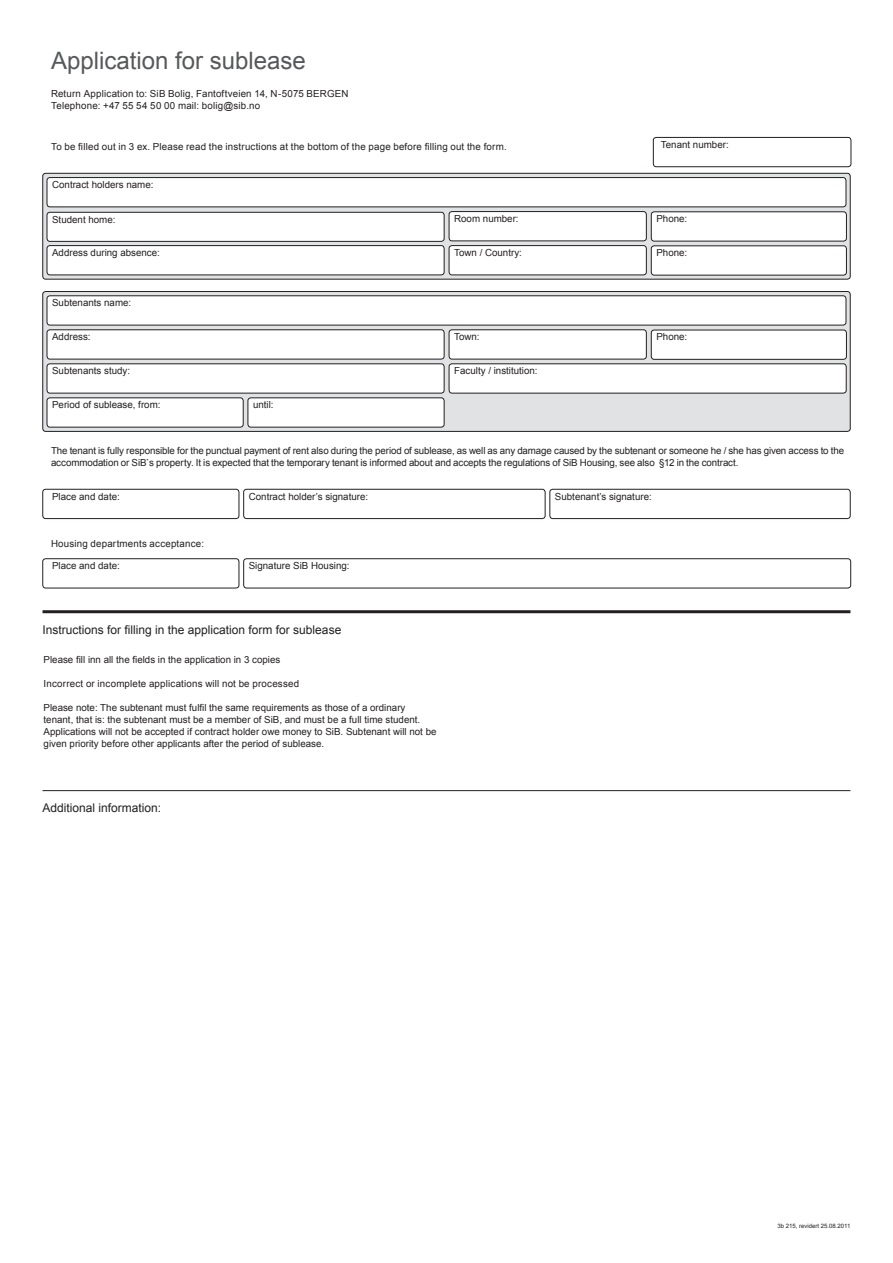
<style>
.page{position:relative;width:893px;height:1263px;background:#fff}
.page>*{position:absolute;margin:0;border:0;box-sizing:border-box;transform-origin:0 0}
.t1{font:24px "Arial";color:#57585a}
.t2{font:12px "Arial";color:#231f20}
.brødtekst_6_5_pt{font:9.75px/12px "Arial";color:#231f20}
.brødtekst_6_5_pt-2{font:9.75px/12px "Arial";letter-spacing:.02em;color:#231f20}
.Tekstboks_indre__ven{font:9.75px "Arial";color:#231f20}
.Tekstboks_ytre__vens{font:9.75px "Arial";color:#231f20}
.Tekstboks_indre__ven-2{font:9.6px "Arial";color:#231f20}
.t3{font:6px "Arial";color:#231f20}
</style>
<div class="page">
<svg style="left:43px;top:173px;width:807px;height:106px;background:#c9cacb"></svg>
<div style="left:43px;top:173px;width:807px;height:106px;border:1px solid #231f20;border-radius:3px"></div>
<div style="left:47px;top:212px;width:397px;height:29px;background:#fff;border-radius:3px"></div>
<div style="left:47px;top:212px;width:397px;height:30px;border:1px solid #231f20;border-radius:3px"></div>
<div style="left:47px;top:178px;width:799px;height:29px;background:#fff;border-radius:3px"></div>
<div style="left:47px;top:177px;width:799px;height:30px;border:1px solid #231f20;border-radius:3px"></div>
<div style="left:653px;top:137px;width:198px;height:30px;border:1px solid #231f20;border-radius:3px"></div>
<div style="left:47px;top:246px;width:397px;height:29px;background:#fff;border-radius:3px"></div>
<div style="left:47px;top:245px;width:397px;height:30px;border:1px solid #231f20;border-radius:3px"></div>
<div style="left:449px;top:246px;width:197px;height:29px;background:#fff;border-radius:3px"></div>
<div style="left:449px;top:245px;width:198px;height:30px;border:1px solid #231f20;border-radius:3px"></div>
<div style="left:651px;top:246px;width:195px;height:29px;background:#fff;border-radius:3px"></div>
<div style="left:651px;top:246px;width:196px;height:29px;border:1px solid #231f20;border-radius:3px"></div>
<svg style="left:43px;top:291px;width:807px;height:140px;background:#c9c9cb"></svg>
<div style="left:43px;top:291px;width:807px;height:141px;border:1px solid #231f20;border-radius:3px"></div>
<div style="left:47px;top:296px;width:799px;height:29px;background:#fff;border-radius:3px"></div>
<div style="left:47px;top:296px;width:799px;height:29px;border:1px solid #231f20;border-radius:3px"></div>
<div style="left:47px;top:330px;width:397px;height:29px;background:#fff;border-radius:3px"></div>
<div style="left:47px;top:330px;width:397px;height:29px;border:1px solid #231f20;border-radius:3px"></div>
<div style="left:449px;top:330px;width:197px;height:29px;background:#fff;border-radius:3px"></div>
<div style="left:449px;top:330px;width:198px;height:29px;border:1px solid #231f20;border-radius:3px"></div>
<div style="left:651px;top:330px;width:195px;height:29px;background:#fff;border-radius:3px"></div>
<div style="left:651px;top:330px;width:196px;height:30px;border:1px solid #231f20;border-radius:3px"></div>
<div style="left:47px;top:364px;width:397px;height:29px;background:#fff;border-radius:3px"></div>
<div style="left:47px;top:364px;width:397px;height:29px;border:1px solid #231f20;border-radius:3px"></div>
<div style="left:449px;top:364px;width:397px;height:29px;background:#fff;border-radius:3px"></div>
<div style="left:449px;top:364px;width:397px;height:29px;border:1px solid #231f20;border-radius:3px"></div>
<div style="left:47px;top:398px;width:196px;height:29px;background:#fff;border-radius:3px"></div>
<div style="left:47px;top:398px;width:196px;height:29px;border:1px solid #231f20;border-radius:3px"></div>
<div style="left:248px;top:398px;width:196px;height:29px;background:#fff;border-radius:3px"></div>
<div style="left:248px;top:398px;width:196px;height:29px;border:1px solid #231f20;border-radius:3px"></div>
<div style="left:243px;top:489px;width:302px;height:30px;border:1px solid #231f20;border-radius:3px"></div>
<div style="left:43px;top:489px;width:196px;height:30px;border:1px solid #231f20;border-radius:3px"></div>
<div style="left:550px;top:489px;width:300px;height:30px;border:1px solid #231f20;border-radius:3px"></div>
<div style="left:243px;top:558px;width:608px;height:30px;border:1px solid #231f20;border-radius:3px"></div>
<div style="left:43px;top:558px;width:196px;height:30px;border:1px solid #231f20;border-radius:3px"></div>
<hr style="left:43px;top:610px;width:807px;height:3px;background:#231f20">
<hr style="left:43px;top:790px;width:807px;height:1px;background:#231f20">
<div style="left:449px;top:212px;width:197px;height:29px;background:#fff;border-radius:3px"></div>
<div style="left:449px;top:211px;width:198px;height:30px;border:1px solid #231f20;border-radius:3px"></div>
<div style="left:651px;top:212px;width:195px;height:29px;background:#fff;border-radius:3px"></div>
<div style="left:651px;top:212px;width:196px;height:29px;border:1px solid #231f20;border-radius:3px"></div>
<p class="t1" style="left:51px;top:45px;width:256px">Application for sublease</p>
<p class="brødtekst_6_5_pt-2" style="left:51px;top:88px;width:299px">Return Application to: SiB Bolig, Fantoftveien 14, N-5075 BERGEN<br>Telephone: +47 55 54 50 00 mail: bolig@sib.no</p>
<p class="brødtekst_6_5_pt-2" style="left:51px;top:141px;width:457px">To be filled out in 3 ex. Please read the instructions at the bottom of the page before filling out the form.</p>
<p class="Tekstboks_indre__ven" style="left:52px;top:178px;width:103px">Contract holders name:</p>
<p class="Tekstboks_indre__ven" style="left:661px;top:138px;width:69px">Tenant number:</p>
<p class="Tekstboks_indre__ven-2" style="left:52px;top:213px;width:65px">Student home:</p>
<p class="Tekstboks_indre__ven" style="left:454px;top:212px;width:66px">Room number:</p>
<p class="Tekstboks_indre__ven" style="left:656px;top:212px;width:32px">Phone:</p>
<p class="Tekstboks_indre__ven" style="left:52px;top:246px;width:109px">Address during absence:</p>
<p class="Tekstboks_indre__ven" style="left:454px;top:246px;width:69px">Town / Country:</p>
<p class="Tekstboks_indre__ven" style="left:656px;top:246px;width:32px">Phone:</p>
<p class="Tekstboks_indre__ven" style="left:52px;top:296px;width:81px">Subtenants name:</p>
<p class="Tekstboks_indre__ven" style="left:52px;top:330px;width:40px">Address:</p>
<p class="Tekstboks_indre__ven" style="left:454px;top:330px;width:27px">Town:</p>
<p class="Tekstboks_indre__ven" style="left:656px;top:330px;width:32px">Phone:</p>
<p class="Tekstboks_indre__ven" style="left:52px;top:364px;width:80px">Subtenants study:</p>
<p class="Tekstboks_indre__ven" style="left:454px;top:364px;width:85px">Faculty / institution:</p>
<p class="Tekstboks_indre__ven" style="left:52px;top:398px;width:110px">Period of sublease, from:</p>
<p class="Tekstboks_indre__ven" style="left:253px;top:398px;width:22px">until:</p>
<p class="brødtekst_6_5_pt" style="left:51px;top:445px;width:795px">The tenant is fully responsible for the punctual payment of rent also during the period of sublease, as well as any damage caused by the subtenant or someone he / she has given access to the accommodation or SiB`s property. It is expected that the temporary tenant is informed about and accepts the regulations of SiB Housing, see also §12 in the contract.</p>
<p class="Tekstboks_indre__ven" style="left:555px;top:490px;width:98px">Subtenant’s signature:</p>
<p class="brødtekst_6_5_pt-2" style="left:51px;top:538px;width:155px">Housing departments acceptance:</p>
<p class="Tekstboks_ytre__vens" style="left:52px;top:559px;width:69px">Place and date:</p>
<p class="Tekstboks_indre__ven" style="left:249px;top:559px;width:102px">Signature SiB Housing:</p>
<p class="Tekstboks_ytre__vens" style="left:52px;top:490px;width:69px">Place and date:</p>
<p class="Tekstboks_indre__ven" style="left:249px;top:490px;width:121px">Contract holder’s signature:</p>
<p class="t2" style="left:43px;top:622px;width:300px">Instructions for filling in the application form for sublease</p>
<p class="brødtekst_6_5_pt" style="left:44px;top:654px;width:238px">Please fill inn all the fields in the application in 3 copies</p>
<p class="brødtekst_6_5_pt-2" style="left:44px;top:678px;width:257px">Incorrect or incomplete applications will not be processed</p>
<p class="brødtekst_6_5_pt" style="left:44px;top:702px;width:378px">Please note: The subtenant must fulfil the same requirements as those of a ordinary tenant, that is: the subtenant must be a member of SiB, and must be a full time student.</p>
<p class="brødtekst_6_5_pt" style="left:44px;top:726px;width:394px">Applications will not be accepted if contract holder owe money to SiB. Subtenant will not be given priority before other applicants after the period of sublease.</p>
<p class="t2" style="left:43px;top:800px;width:120px">Additional information:</p>
<p class="t3" style="left:777px;top:1222px;width:74px">3b 215, revidert 25.08.2011</p>
</div>
